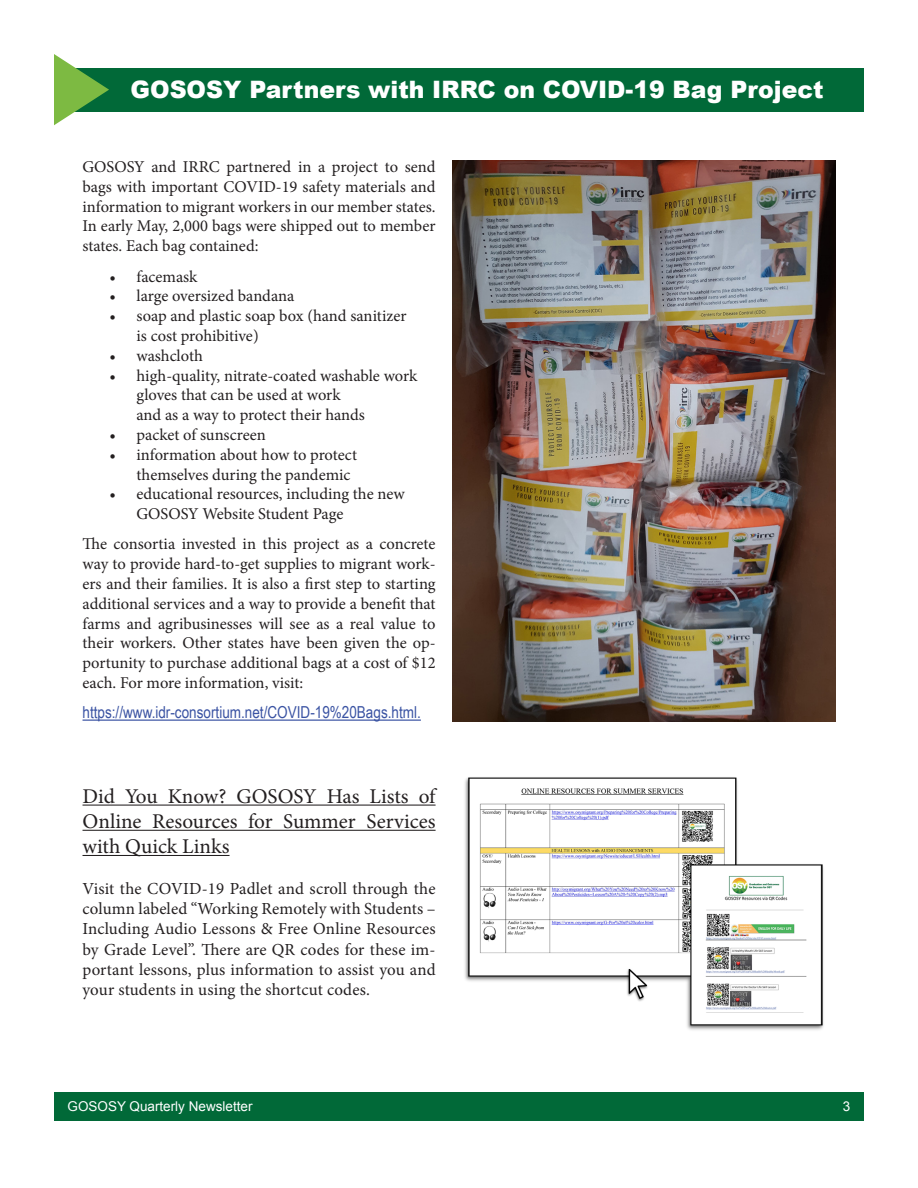
<style>
.page{position:relative;width:918px;height:1188px;background:#fff}
.page>*{position:absolute;margin:0;border:0;box-sizing:border-box;transform-origin:0 0}
.t1{font:900 24px "Arial";color:#fff}
.t2{font:21px/25.2px "Minion Pro";color:#231f20;text-align:justify}
.t3{font:16.8px/20.2px "Minion Pro";letter-spacing:.005em;color:#231f20;text-align:justify}
.t4{font:16.5px/19.8px "Minion Pro";letter-spacing:-.005em;color:#231f20;text-align:justify}
.t5{font:16.5px "Arial Narrow";color:#3a53a3}
.t6{font:13.5px "Arial";color:#fff}
</style>
<div class="page">
<div style="left:54px;top:1092px;width:810px;height:28px;background:#016938"></div>
<div style="left:54px;top:68px;width:810px;height:43px;background:#016938"></div>
<svg style="left:54px;top:54px;width:55px;height:71px"></svg>
<hr style="left:83px;top:720px;width:338px;height:1px;background:#3a53a3">
<hr style="left:83px;top:805px;width:353px;height:1px;background:#231f20">
<hr style="left:83px;top:830px;width:353px;height:1px;background:#231f20">
<hr style="left:83px;top:855px;width:147px;height:1px;background:#231f20">
<img style="left:452px;top:160px;width:383px;height:561px">
<img style="left:465px;top:777px;width:359px;height:253px">
<p class="t1" style="left:130px;top:72px;width:695px">GOSOSY Partners with IRRC on COVID-19 Bag Project</p>
<p class="t4" style="left:83px;top:157px;width:355px">GOSOSY and IRRC partnered in a project to send bags with important COVID-19 safety materials and information to migrant workers in our member states.<br>In early May, 2,000 bags were shipped out to member states. Each bag contained:</p>
<p class="t4" style="left:110px;top:266px;width:89px">• facemask</p>
<p class="t4" style="left:110px;top:286px;width:186px">• large oversized bandana</p>
<p class="t4" style="left:110px;top:306px;width:298px">• soap and plastic soap box (hand sanitizer</p>
<p class="t4" style="left:137px;top:326px;width:124px">is cost prohibitive)</p>
<p class="t4" style="left:110px;top:346px;width:95px">• washcloth</p>
<p class="t4" style="left:110px;top:365px;width:309px">• high-quality, nitrate-coated washable work</p>
<p class="t4" style="left:137px;top:385px;width:206px">gloves that can be used at work</p>
<p class="t4" style="left:137px;top:405px;width:230px">and as a way to protect their hands</p>
<p class="t4" style="left:110px;top:425px;width:158px">• packet of sunscreen</p>
<p class="t4" style="left:110px;top:445px;width:249px">• information about how to protect</p>
<p class="t4" style="left:137px;top:464px;width:216px">themselves during the pandemic</p>
<p class="t4" style="left:110px;top:484px;width:297px">• educational resources, including the new</p>
<p class="t4" style="left:137px;top:504px;width:208px">GOSOSY Website Student Page</p>
<p class="t4" style="left:83px;top:534px;width:355px">The consortia invested in this project as a concrete way to provide hard-to-get supplies to migrant work&shy;ers and their families. It is also a first step to starting additional services and a way to provide a benefit that farms and agribusinesses will see as a real value to their workers. Other states have been given the op&shy;portunity to purchase additional bags at a cost of $12 each. For more information, visit:</p>
<p class="t5" style="left:83px;top:700px;width:340px">https://www.idr-consortium.net/COVID-19%20Bags.html.</p>
<p class="t2" style="left:83px;top:784px;width:355px">Did You Know? GOSOSY Has Lists of Online Resources for Summer Services with Quick Links</p>
<p class="t3" style="left:83px;top:878px;width:355px">Visit the COVID-19 Padlet and scroll through the column labeled “Working Remotely with Students – Including Audio Lessons &amp; Free Online Resources by Grade Level”. There are QR codes for these im&shy;portant lessons, plus information to assist you and your students in using the shortcut codes.</p>
<p class="t6" style="left:68px;top:1097px;width:187px">GOSOSY Quarterly Newsletter</p>
<p class="t6" style="left:843px;top:1097px;width:9px">3</p>
</div>
